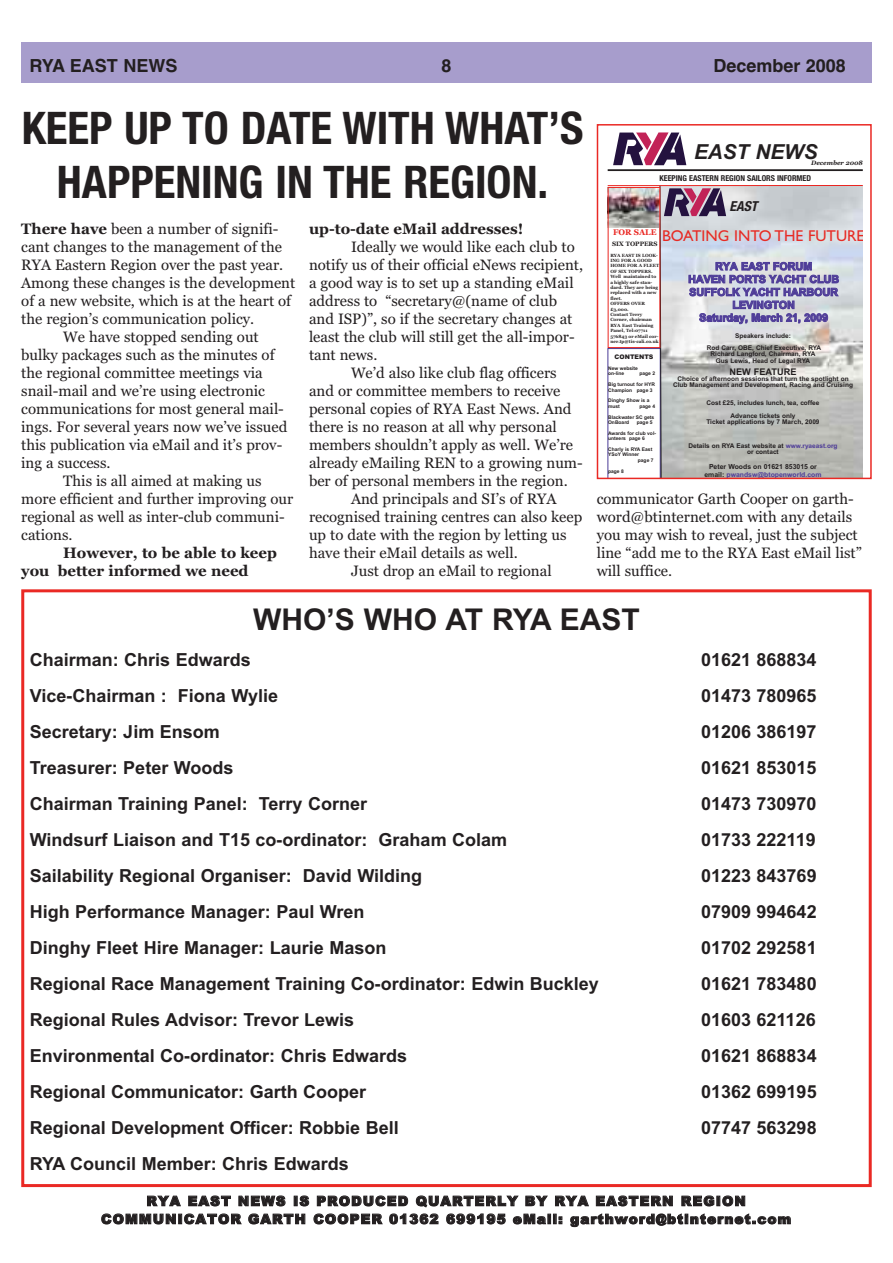
<style>
.page{position:relative;width:893px;height:1263px;background:#fff}
.page>*{position:absolute;margin:0;border:0;box-sizing:border-box;transform-origin:0 0}
.t1{font:700 condensed 45px/54px "Helvetica Neue";color:#231f20;text-align:center}
.t2{font:30px "Arial Bold MT OTF";color:#231f20}
.t3{font:20.7px "Arial Bold Italic MT+EVLDGX";color:#231f20}
.t4{font:18px/36px "Arial Bold MT OTF";color:#231f20}
.t5{font:700 18px "Helvetica";color:#231f20}
.t6{font:15.75px "Gill Sans+FOZEPD";color:#e72b25}
.t7{font:15px/18px "Georgia";color:#231f20}
.t8{font:700 15px/18px "Georgia";color:#231f20}
.t9{font:italic 13.8px "Helvetica Neue Condensed Bold+SCCFYK";color:#231f20}
.t10{font:900 13.5px/18px "Arial";letter-spacing:.085em;color:#231f20;text-align:center}
.t11{font:10.65px/12.9px "Arial Bold MT+KDNQLH";color:#4e3c98;text-align:center}
.t12{font:9.15px "Arial Bold MT OTF+FEJDZK";color:#231f20}
.t13{font:8.1px "Helvetica Neue Condensed Bold+TWWPET";color:#231f20}
.t14{font:8.1px "Georgia Bold+UEISTO";color:#ea2621}
.t15{font:6.9px/8.2px "Arial Bold MT OTF+FEJDZK";color:#231f20;text-align:center}
.t16{font:6.45px/6.1px "Arial Bold MT OTF+FEJDZK";color:#231f20;text-align:center}
.t17{font:6.3px "Georgia Bold Italic+MXMIEN";color:#231f20}
.t18{font:6.3px "Georgia Bold+UEISTO";color:#231f20}
.t19{font:6.3px "Arial Black+QMUVMD";color:#231f20}
.t20{font:4.95px/10.8px "Arial Bold MT+QAHWKJ";color:#231f20}
.t21{font:4.5px/5.4px "Georgia Bold+UEISTO";color:#231f20}
.s1{font-weight:700}
.s2{color:#4e3c98}
</style>
<div class="page">
<div style="left:21px;top:589px;width:851px;height:598px;border:3px solid #ea2924"></div>
<div style="left:21px;top:43px;width:851px;height:40px;background:#a79dcc"></div>
<img style="left:726px;top:186px;width:137px;height:290px">
<hr style="left:608px;top:169px;width:255px;height:2px;background:#231f20">
<svg style="left:613px;top:132px;width:73px;height:33px"></svg>
<hr style="left:608px;top:185px;width:255px;height:1px;background:#ea2621">
<svg style="left:608px;top:185px;width:118px;height:291px"></svg>
<img style="left:610px;top:189px;width:48px;height:38px">
<div style="left:608px;top:187px;width:52px;height:161px;border:1px solid #ea2621"></div>
<div style="left:597px;top:124px;width:275px;height:355px;border:2px solid #ea2924"></div>
<p class="t5" style="left:29px;top:55px;width:150px">RYA EAST NEWS</p>
<p class="t5" style="left:442px;top:55px;width:12px">8</p>
<p class="t5" style="left:713px;top:55px;width:134px">December 2008</p>
<h1 class="t1" style="left:22px;top:100px;width:563px">KEEP UP TO DATE WITH WHAT’S<br>HAPPENING IN THE REGION.</h1>
<p class="t7" style="left:21px;top:220px;width:259px"><span class="s1">There have</span> been a number of signifi-</p>
<p class="t7" style="left:21px;top:238px;width:262px">cant changes to the management of the</p>
<p class="t7" style="left:21px;top:256px;width:264px">RYA Eastern Region over the past year.</p>
<p class="t7" style="left:21px;top:274px;width:276px">Among these changes is the development</p>
<p class="t7" style="left:21px;top:292px;width:271px">of a new website, which is at the heart of</p>
<p class="t7" style="left:21px;top:310px;width:235px">the region’s communication policy.</p>
<p class="t7" style="left:63px;top:328px;width:197px">We have stopped sending out</p>
<p class="t7" style="left:21px;top:346px;width:255px">bulky packages such as the minutes of</p>
<p class="t7" style="left:21px;top:364px;width:243px">the regional committee meetings via</p>
<p class="t7" style="left:21px;top:382px;width:245px">snail-mail and we’re using electronic</p>
<p class="t7" style="left:21px;top:400px;width:264px">communications for most general mail-</p>
<p class="t7" style="left:21px;top:418px;width:268px">ings. For several years now we’ve issued</p>
<p class="t7" style="left:21px;top:436px;width:262px">this publication via eMail and it’s prov-</p>
<p class="t7" style="left:21px;top:454px;width:91px">ing a success.</p>
<p class="t7" style="left:63px;top:472px;width:200px">This is all aimed at making us</p>
<p class="t7" style="left:21px;top:490px;width:274px">more efficient and further improving our</p>
<p class="t7" style="left:21px;top:508px;width:265px">regional as well as inter-club communi-</p>
<p class="t7" style="left:21px;top:526px;width:53px">cations.</p>
<p class="t8" style="left:21px;top:544px;width:257px;text-indent:42px">However, to be able to keep you better informed we need</p>
<h3 class="t3" style="left:694px;top:140px;width:125px">EAST NEWS</h3>
<p class="t17" style="left:811px;top:159px;width:53px">December 2008</p>
<p class="t13" style="left:659px;top:173px;width:153px">KEEPING EASTERN REGION SAILORS INFORMED</p>
<p class="t9" style="left:729px;top:198px;width:33px">EAST</p>
<p class="t8" style="left:309px;top:220px;width:216px">up-to-date eMail addresses!</p>
<p class="t7" style="left:351px;top:238px;width:225px">Ideally we would like each club to</p>
<p class="t7" style="left:309px;top:256px;width:276px">notify us of their official eNews recipient,</p>
<p class="t7" style="left:309px;top:274px;width:266px">a good way is to set up a standing eMail</p>
<p class="t7" style="left:309px;top:292px;width:250px">address to “secretary@(name of club</p>
<p class="t7" style="left:309px;top:310px;width:265px">and ISP)”, so if the secretary changes at</p>
<p class="t7" style="left:309px;top:328px;width:267px">least the club will still get the all-impor-</p>
<p class="t7" style="left:309px;top:346px;width:70px">tant news.</p>
<p class="t7" style="left:351px;top:364px;width:207px">We’d also like club flag officers</p>
<p class="t7" style="left:309px;top:382px;width:253px">and or committee members to receive</p>
<p class="t7" style="left:309px;top:400px;width:264px">personal copies of RYA East News. And</p>
<p class="t7" style="left:309px;top:418px;width:249px">there is no reason at all why personal</p>
<p class="t7" style="left:309px;top:436px;width:266px">members shouldn’t apply as well. We’re</p>
<p class="t7" style="left:309px;top:454px;width:275px">already eMailing REN to a growing num-</p>
<p class="t7" style="left:309px;top:472px;width:260px">ber of personal members in the region.</p>
<p class="t7" style="left:351px;top:490px;width:207px">And principals and SI’s of RYA</p>
<p class="t7" style="left:309px;top:508px;width:275px">recognised training centres can also keep</p>
<p class="t7" style="left:309px;top:526px;width:259px">up to date with the region by letting us</p>
<p class="t7" style="left:309px;top:544px;width:210px">have their eMail details as well.</p>
<p class="t7" style="left:351px;top:562px;width:202px">Just drop an eMail to regional</p>
<p class="t14" style="left:613px;top:227px;width:45px">FOR SALE</p>
<p class="t18" style="left:612px;top:240px;width:47px">SIX TOPPERS</p>
<p class="t21" style="left:610px;top:252px;width:50px">RYA EAST IS LOOK-<br>ING FOR A GOOD<br>HOME FOR A FLEET<br>OF SIX TOPPERS.<br>Well maintained to a highly safe stan&shy;dard. They are being replaced with a new fleet.<br>OFFERS OVER £3,000.<br>Contact Terry<br>Corner, chairman<br>RYA East Training<br>Panel, Tel:07711<br>576843 or eMail cor&shy;ner.tp@tis-cali.co.uk</p>
<p class="t6" style="left:662px;top:226px;width:204px">BOATING INTO THE FUTURE</p>
<p class="t11" style="left:688px;top:260px;width:152px">RYA EAST FORUM<br>HAVEN PORTS YACHT CLUB<br>SUFFOLK YACHT HARBOUR<br>LEVINGTON<br>Saturday, March 21, 2009</p>
<p class="t16" style="left:707px;top:330px;width:116px;line-height:12.3px">Speakers include:<br>Rod Carr, OBE, Chief Executive, RYA</p>
<p class="t16" style="left:711px;top:351px;width:106px">Richard Langford, Chairman, RYA<br>Gus Lewis, Head of Legal RYA</p>
<p class="t12" style="left:730px;top:366px;width:68px">NEW FEATURE</p>
<p class="t16" style="left:673px;top:376px;width:181px">Choice of afternoon sessions that turn the spotlight on<br>Club Management and Development, Racing and Cruising</p>
<p class="t16" style="left:706px;top:397px;width:114px;line-height:12.3px">Cost £25, includes lunch, tea, coffee<br>Advance tickets only</p>
<p class="t16" style="left:706px;top:418px;width:115px">Ticket applications by 7 March, 2009</p>
<p class="t16" style="left:688px;top:443px;width:151px">Details on RYA East website at <span class="s2">www.ryaeast.org </span>or contact</p>
<p class="t15" style="left:704px;top:462px;width:119px">Peter Woods on 01621 853015 or email: <span class="s2">pwandsw@btopenworld.com</span></p>
<p class="t19" style="left:615px;top:353px;width:40px">CONTENTS</p>
<p class="t20" style="left:608px;top:366px;width:31px;line-height:5.4px">New website on-line</p>
<p class="t20" style="left:608px;top:368px;width:49px;text-align:right">page 2<br>Big turnout for HYR</p>
<p class="t20" style="left:608px;top:384px;width:46px">Champion page 3<br>Dinghy Show is a</p>
<p class="t20" style="left:608px;top:401px;width:13px">must</p>
<p class="t20" style="left:608px;top:401px;width:49px;text-align:right">page 4<br>Blackwater SC gets</p>
<p class="t20" style="left:608px;top:417px;width:23px">OnBoard</p>
<p class="t20" style="left:608px;top:417px;width:49px;text-indent:29px">page 5<br>Awards for club vol-</p>
<p class="t20" style="left:608px;top:433px;width:46px">unteers page 6<br>Charly is RYA East</p>
<p class="t20" style="left:638px;top:452px;width:17px;line-height:5.4px;text-indent:-30px">YSoY Winner<br>page 7</p>
<p class="t20" style="left:608px;top:465px;width:17px">page 8</p>
<p class="t7" style="left:597px;top:490px;width:267px">communicator Garth Cooper on garth&shy;word@btinternet.com with any details you may wish to reveal, just the subject line “add me to the RYA East eMail list” will suffice.</p>
<h2 class="t2" style="left:253px;top:602px;width:388px">WHO’S WHO AT RYA EAST</h2>
<p class="t4" style="left:30px;top:642px;width:571px">Chairman: Chris Edwards<br>Vice-Chairman : Fiona Wylie<br>Secretary: Jim Ensom<br>Treasurer: Peter Woods<br>Chairman Training Panel: Terry Corner<br>Windsurf Liaison and T15 co-ordinator: Graham Colam<br>Sailability Regional Organiser: David Wilding<br>High Performance Manager: Paul Wren<br>Dinghy Fleet Hire Manager: Laurie Mason<br>Regional Race Management Training Co-ordinator: Edwin Buckley Regional Rules Advisor: Trevor Lewis<br>Environmental Co-ordinator: Chris Edwards<br>Regional Communicator: Garth Cooper<br>Regional Development Officer: Robbie Bell<br>RYA Council Member: Chris Edwards</p>
<p class="t10" style="left:101px;top:1192px;width:692px">RYA EAST NEWS IS PRODUCED QUARTERLY BY RYA EASTERN REGION<br>COMMUNICATOR GARTH COOPER 01362 699195 eMail: garthword@btinternet.com</p>
<p class="t4" style="left:701px;top:642px;width:117px;text-align:justify">01621 868834<br>01473 780965<br>01206 386197<br>01621 853015<br>01473 730970<br>01733 222119<br>01223 843769<br>07909 994642<br>01702 292581<br>01621 783480<br>01603 621126<br>01621 868834<br>01362 699195<br>07747 563298</p>
</div>
